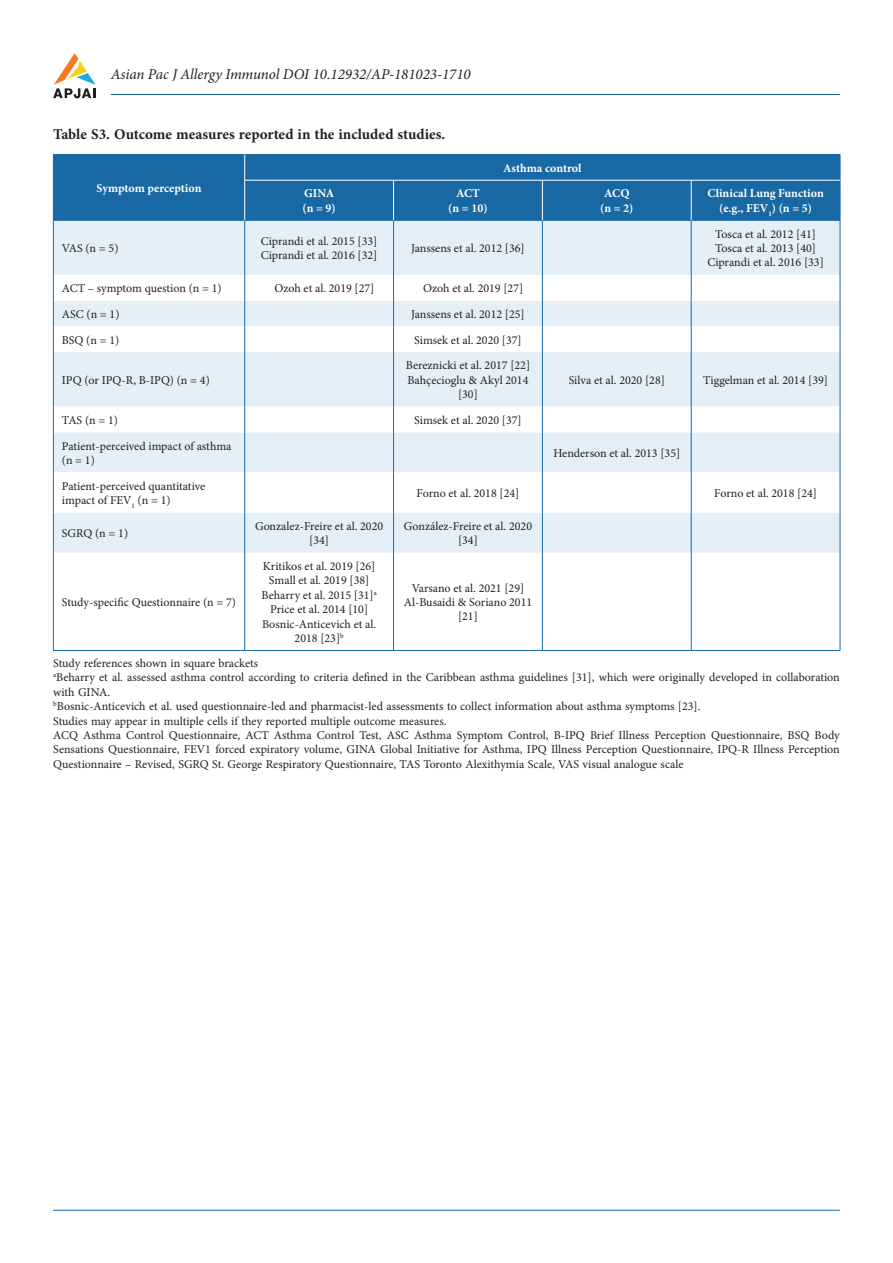
<style>
.page{position:relative;width:893px;height:1263px;background:#fff}
.page>*{position:absolute;margin:0;border:0;box-sizing:border-box;transform-origin:0 0}
.t1{font:700 15px "Minion Pro";color:#231f20}
.t2{font:italic 15px "Minion Pro";color:#231f20}
.t3{font:12px/14.4px "Minion Pro";color:#231f20;text-align:center}
.t4{font:700 12px/14.4px "Minion Pro";color:#fff;text-align:center}
</style>
<div class="page">
<svg style="left:53px;top:53px;width:43px;height:45px"></svg>
<hr style="left:53px;top:1210px;width:787px;height:1px;background:#1868a4">
<hr style="left:111px;top:94px;width:729px;height:1px;background:#1868a4">
<div style="left:54px;top:155px;width:786px;height:65px;background:#1868a4"></div>
<div style="left:54px;top:221px;width:786px;height:54px;background:#e4eff8"></div>
<svg style="left:54px;top:275px;width:786px;height:375px"></svg>
<hr style="left:53px;top:154px;width:192px;height:1px;background:#1868a4">
<svg style="left:53px;top:155px;width:1px;height:25px"></svg>
<hr style="left:245px;top:154px;width:149px;height:1px;background:#1868a4">
<hr style="left:394px;top:154px;width:148px;height:1px;background:#1868a4">
<hr style="left:542px;top:154px;width:149px;height:1px;background:#1868a4">
<hr style="left:691px;top:154px;width:149px;height:1px;background:#1868a4">
<svg style="left:840px;top:155px;width:1px;height:25px"></svg>
<hr style="left:53px;top:180px;width:1px;height:40px;background:#1868a4">
<hr style="left:840px;top:180px;width:1px;height:40px;background:#1868a4">
<hr style="left:53px;top:220px;width:192px;height:1px;background:#1868a4">
<hr style="left:53px;top:221px;width:1px;height:54px;background:#1868a4">
<hr style="left:245px;top:220px;width:149px;height:1px;background:#1868a4">
<hr style="left:244px;top:221px;width:1px;height:54px;background:#1868a4">
<hr style="left:394px;top:220px;width:148px;height:1px;background:#1868a4">
<hr style="left:393px;top:221px;width:1px;height:54px;background:#1868a4">
<hr style="left:542px;top:220px;width:149px;height:1px;background:#1868a4">
<hr style="left:542px;top:221px;width:1px;height:54px;background:#1868a4">
<hr style="left:691px;top:220px;width:149px;height:1px;background:#1868a4">
<hr style="left:691px;top:221px;width:1px;height:54px;background:#1868a4">
<hr style="left:840px;top:221px;width:1px;height:54px;background:#1868a4">
<svg style="left:53px;top:275px;width:1px;height:77px"></svg>
<svg style="left:244px;top:275px;width:1px;height:77px"></svg>
<svg style="left:393px;top:275px;width:1px;height:77px"></svg>
<svg style="left:542px;top:275px;width:1px;height:77px"></svg>
<svg style="left:691px;top:275px;width:1px;height:77px"></svg>
<svg style="left:840px;top:275px;width:1px;height:77px"></svg>
<hr style="left:53px;top:352px;width:1px;height:55px;background:#1868a4">
<hr style="left:244px;top:352px;width:1px;height:55px;background:#1868a4">
<hr style="left:393px;top:352px;width:1px;height:55px;background:#1868a4">
<hr style="left:542px;top:352px;width:1px;height:55px;background:#1868a4">
<hr style="left:691px;top:352px;width:1px;height:55px;background:#1868a4">
<hr style="left:840px;top:352px;width:1px;height:55px;background:#1868a4">
<svg style="left:53px;top:407px;width:1px;height:25px"></svg>
<svg style="left:244px;top:407px;width:1px;height:25px"></svg>
<svg style="left:393px;top:407px;width:1px;height:25px"></svg>
<svg style="left:542px;top:407px;width:1px;height:25px"></svg>
<svg style="left:691px;top:407px;width:1px;height:25px"></svg>
<svg style="left:840px;top:407px;width:1px;height:25px"></svg>
<hr style="left:53px;top:432px;width:1px;height:40px;background:#1868a4">
<hr style="left:244px;top:432px;width:1px;height:40px;background:#1868a4">
<hr style="left:393px;top:432px;width:1px;height:40px;background:#1868a4">
<hr style="left:542px;top:432px;width:1px;height:40px;background:#1868a4">
<hr style="left:691px;top:432px;width:1px;height:40px;background:#1868a4">
<hr style="left:840px;top:432px;width:1px;height:40px;background:#1868a4">
<hr style="left:53px;top:472px;width:1px;height:41px;background:#1868a4">
<hr style="left:244px;top:472px;width:1px;height:41px;background:#1868a4">
<hr style="left:393px;top:472px;width:1px;height:41px;background:#1868a4">
<hr style="left:542px;top:472px;width:1px;height:41px;background:#1868a4">
<hr style="left:691px;top:472px;width:1px;height:41px;background:#1868a4">
<hr style="left:840px;top:472px;width:1px;height:41px;background:#1868a4">
<hr style="left:53px;top:513px;width:1px;height:40px;background:#1868a4">
<hr style="left:244px;top:513px;width:1px;height:40px;background:#1868a4">
<hr style="left:393px;top:513px;width:1px;height:40px;background:#1868a4">
<hr style="left:542px;top:513px;width:1px;height:40px;background:#1868a4">
<hr style="left:691px;top:513px;width:1px;height:40px;background:#1868a4">
<hr style="left:840px;top:513px;width:1px;height:40px;background:#1868a4">
<hr style="left:53px;top:553px;width:1px;height:97px;background:#1868a4">
<hr style="left:244px;top:553px;width:1px;height:97px;background:#1868a4">
<hr style="left:393px;top:553px;width:1px;height:97px;background:#1868a4">
<hr style="left:542px;top:553px;width:1px;height:97px;background:#1868a4">
<hr style="left:691px;top:553px;width:1px;height:97px;background:#1868a4">
<hr style="left:840px;top:553px;width:1px;height:97px;background:#1868a4">
<hr style="left:53px;top:650px;width:192px;height:1px;background:#1868a4">
<hr style="left:245px;top:650px;width:149px;height:1px;background:#1868a4">
<hr style="left:394px;top:650px;width:148px;height:1px;background:#1868a4">
<hr style="left:542px;top:650px;width:149px;height:1px;background:#1868a4">
<hr style="left:691px;top:650px;width:149px;height:1px;background:#1868a4">
<svg style="left:244px;top:155px;width:1px;height:25px"></svg>
<hr style="left:244px;top:180px;width:150px;height:1px;background:#fff">
<hr style="left:244px;top:180px;width:1px;height:40px;background:#fff">
<hr style="left:394px;top:180px;width:148px;height:1px;background:#fff">
<hr style="left:393px;top:180px;width:1px;height:40px;background:#fff">
<hr style="left:542px;top:180px;width:149px;height:1px;background:#fff">
<hr style="left:542px;top:180px;width:1px;height:40px;background:#fff">
<hr style="left:691px;top:180px;width:149px;height:1px;background:#fff">
<hr style="left:691px;top:180px;width:1px;height:40px;background:#fff">
<p class="t2" style="left:111px;top:64px;width:361px">Asian Pac J Allergy Immunol DOI 10.12932/AP-181023-1710</p>
<p class="t1" style="left:53px;top:124px;width:394px">Table S3. Outcome measures reported in the included studies.</p>
<p class="t4" style="left:97px;top:181px;width:106px">Symptom perception</p>
<p class="t4" style="left:304px;top:186px;width:32px">GINA</p>
<p class="t4" style="left:302px;top:201px;width:35px">(n = 9)</p>
<p class="t4" style="left:456px;top:186px;width:25px">ACT</p>
<p class="t4" style="left:448px;top:201px;width:41px">(n = 10)</p>
<p class="t4" style="left:503px;top:160px;width:80px">Asthma control</p>
<p class="t3" style="left:62px;top:241px;width:58px">VAS (n = 5)</p>
<p class="t3" style="left:261px;top:234px;width:118px">Ciprandi et al. 2015 [33]</p>
<p class="t3" style="left:261px;top:248px;width:118px">Ciprandi et al. 2016 [32]</p>
<p class="t3" style="left:411px;top:241px;width:115px">Janssens et al. 2012 [36]</p>
<p class="t4" style="left:604px;top:186px;width:27px">ACQ</p>
<p class="t4" style="left:600px;top:201px;width:35px">(n = 2)</p>
<p class="t4" style="left:707px;top:186px;width:118px">Clinical Lung Function (e.g., FEV<sub>1</sub>) (n = 5)</p>
<p class="t3" style="left:715px;top:227px;width:102px">Tosca et al. 2012 [41]</p>
<p class="t3" style="left:715px;top:241px;width:102px">Tosca et al. 2013 [40]</p>
<p class="t3" style="left:707px;top:255px;width:118px">Ciprandi et al. 2016 [33]</p>
<p class="t3" style="left:62px;top:281px;width:161px">ACT – symptom question (n = 1)</p>
<p class="t3" style="left:274px;top:281px;width:101px">Ozoh et al. 2019 [27]</p>
<p class="t3" style="left:423px;top:281px;width:101px">Ozoh et al. 2019 [27]</p>
<p class="t3" style="left:62px;top:307px;width:59px">ASC (n = 1)</p>
<p class="t3" style="left:411px;top:307px;width:115px">Janssens et al. 2012 [25]</p>
<p class="t3" style="left:62px;top:333px;width:59px">BSQ (n = 1)</p>
<p class="t3" style="left:414px;top:333px;width:109px">Simsek et al. 2020 [37]</p>
<p class="t3" style="left:62px;top:373px;width:149px">IPQ (or IPQ-R, B-IPQ) (n = 4)</p>
<p class="t3" style="left:406px;top:358px;width:126px">Bereznicki et al. 2017 [22]</p>
<p class="t3" style="left:407px;top:373px;width:123px">Bahçecioglu &amp; Akyl 2014 [30]</p>
<p class="t3" style="left:569px;top:373px;width:98px">Silva et al. 2020 [28]</p>
<p class="t3" style="left:703px;top:373px;width:126px">Tiggelman et al. 2014 [39]</p>
<p class="t3" style="left:62px;top:413px;width:58px">TAS (n = 1)</p>
<p class="t3" style="left:414px;top:413px;width:109px">Simsek et al. 2020 [37]</p>
<p class="t3" style="left:62px;top:439px;width:171px;text-align:left">Patient-perceived impact of asthma (n = 1)</p>
<p class="t3" style="left:553px;top:446px;width:128px">Henderson et al. 2013 [35]</p>
<p class="t3" style="left:62px;top:479px;width:145px">Patient-perceived quantitative</p>
<p class="t3" style="left:62px;top:493px;width:110px">impact of FEV<sub>1</sub> (n = 1)</p>
<p class="t3" style="left:417px;top:486px;width:104px">Forno et al. 2018 [24]</p>
<p class="t3" style="left:714px;top:486px;width:104px">Forno et al. 2018 [24]</p>
<p class="t3" style="left:62px;top:526px;width:68px">SGRQ (n = 1)</p>
<p class="t3" style="left:255px;top:519px;width:130px">Gonzalez-Freire et al. 2020 [34]</p>
<p class="t3" style="left:404px;top:519px;width:130px">González-Freire et al. 2020 [34]</p>
<p class="t3" style="left:62px;top:595px;width:176px">Study-specific Questionnaire (n = 7)</p>
<p class="t3" style="left:263px;top:559px;width:114px">Kritikos et al. 2019 [26]</p>
<p class="t3" style="left:269px;top:573px;width:102px">Small et al. 2019 [38]</p>
<p class="t3" style="left:261px;top:588px;width:117px">Beharry et al. 2015 [31]<sup>a</sup></p>
<p class="t3" style="left:270px;top:602px;width:100px">Price et al. 2014 [10]</p>
<p class="t3" style="left:262px;top:617px;width:116px">Bosnic-Anticevich et al.<br>2018 [23]<sup>b</sup></p>
<p class="t3" style="left:412px;top:581px;width:114px">Varsano et al. 2021 [29]</p>
<p class="t3" style="left:404px;top:595px;width:130px">Al-Busaidi &amp; Soriano 2011 [21]</p>
<p class="t3" style="left:53px;top:656px;width:207px">Study references shown in square brackets</p>
<p class="t3" style="left:53px;top:670px;width:788px;text-align:left"><sup>a</sup>Beharry et al. assessed asthma control according to criteria defined in the Caribbean asthma guidelines [31], which were originally developed in collaboration with GINA.</p>
<p class="t3" style="left:53px;top:699px;width:649px"><sup>b</sup>Bosnic-Anticevich et al. used questionnaire-led and pharmacist-led assessments to collect information about asthma symptoms [23].</p>
<p class="t3" style="left:53px;top:713px;width:395px">Studies may appear in multiple cells if they reported multiple outcome measures.</p>
<p class="t3" style="left:53px;top:728px;width:788px;text-align:justify">ACQ Asthma Control Questionnaire, ACT Asthma Control Test, ASC Asthma Symptom Control, B-IPQ Brief Illness Perception Questionnaire, BSQ Body Sensations Questionnaire, FEV1 forced expiratory volume, GINA Global Initiative for Asthma, IPQ Illness Perception Questionnaire, IPQ-R Illness Perception Questionnaire – Revised, SGRQ St. George Respiratory Questionnaire, TAS Toronto Alexithymia Scale, VAS visual analogue scale</p>
</div>
